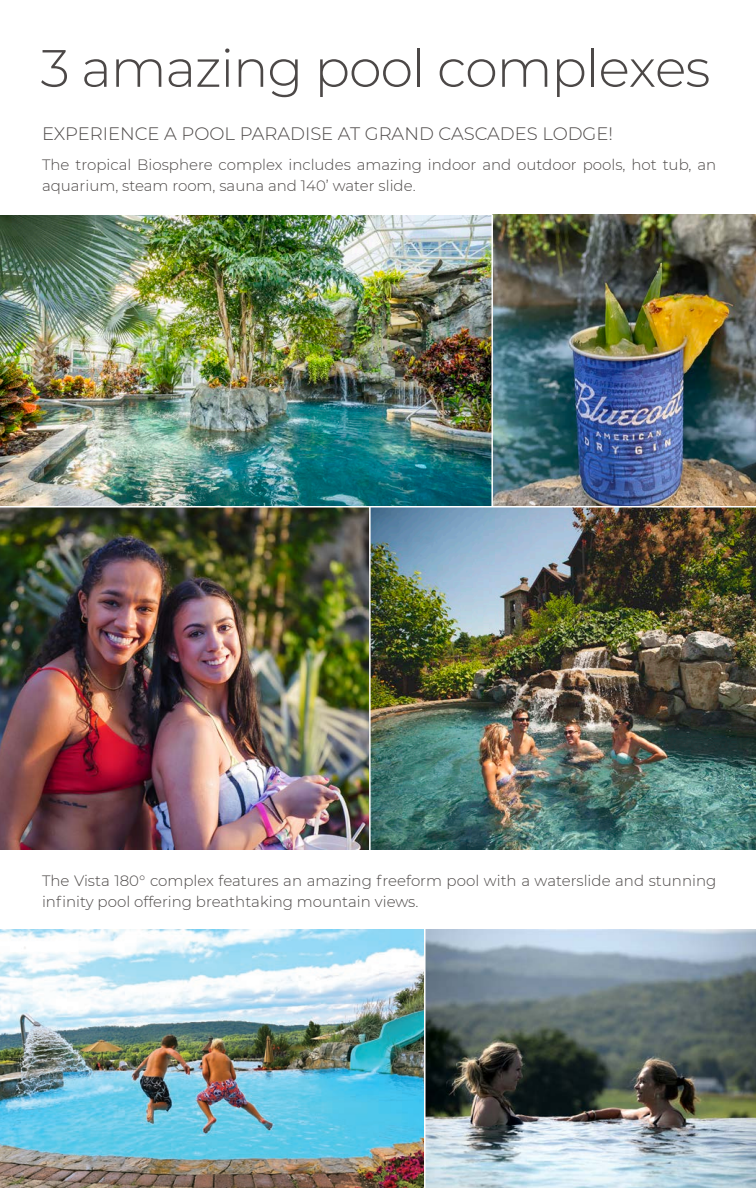
<style>
.page{position:relative;width:756px;height:1188px;background:#fff}
.page>*{position:absolute;margin:0;border:0;box-sizing:border-box;transform-origin:0 0}
.t1{font:300 52.5px "Montserrat";letter-spacing:-.02em;color:#4c4847}
.t2{font:300 18px "Montserrat";color:#4c4847}
.t3{font:300 15px/21px "Montserrat";color:#4c4847}
</style>
<div class="page">
<img style="left:0;top:929px;width:756px;height:259px">
<img style="left:0;top:507px;width:369px;height:343px">
<img style="left:0;top:215px;width:756px;height:291px">
<img style="left:371px;top:507px;width:385px;height:343px">
<hr style="left:491px;top:215px;width:2px;height:291px;background:#fff">
<hr style="left:424px;top:919px;width:2px;height:269px;background:#fff">
<p class="t1" style="left:40px;top:33px;width:671px">3 amazing pool complexes</p>
<p class="t2" style="left:42px;top:122px;width:573px">EXPERIENCE A POOL PARADISE AT GRAND CASCADES LODGE!</p>
<p class="t3" style="left:42px;top:154px;width:676px">The tropical Biosphere complex includes amazing indoor and outdoor pools, hot tub, an aquarium, steam room, sauna and 140’ water slide.</p>
<p class="t3" style="left:42px;top:869px;width:676px">The Vista 180° complex features an amazing freeform pool with a waterslide and stunning infinity pool offering breathtaking mountain views.</p>
</div>
